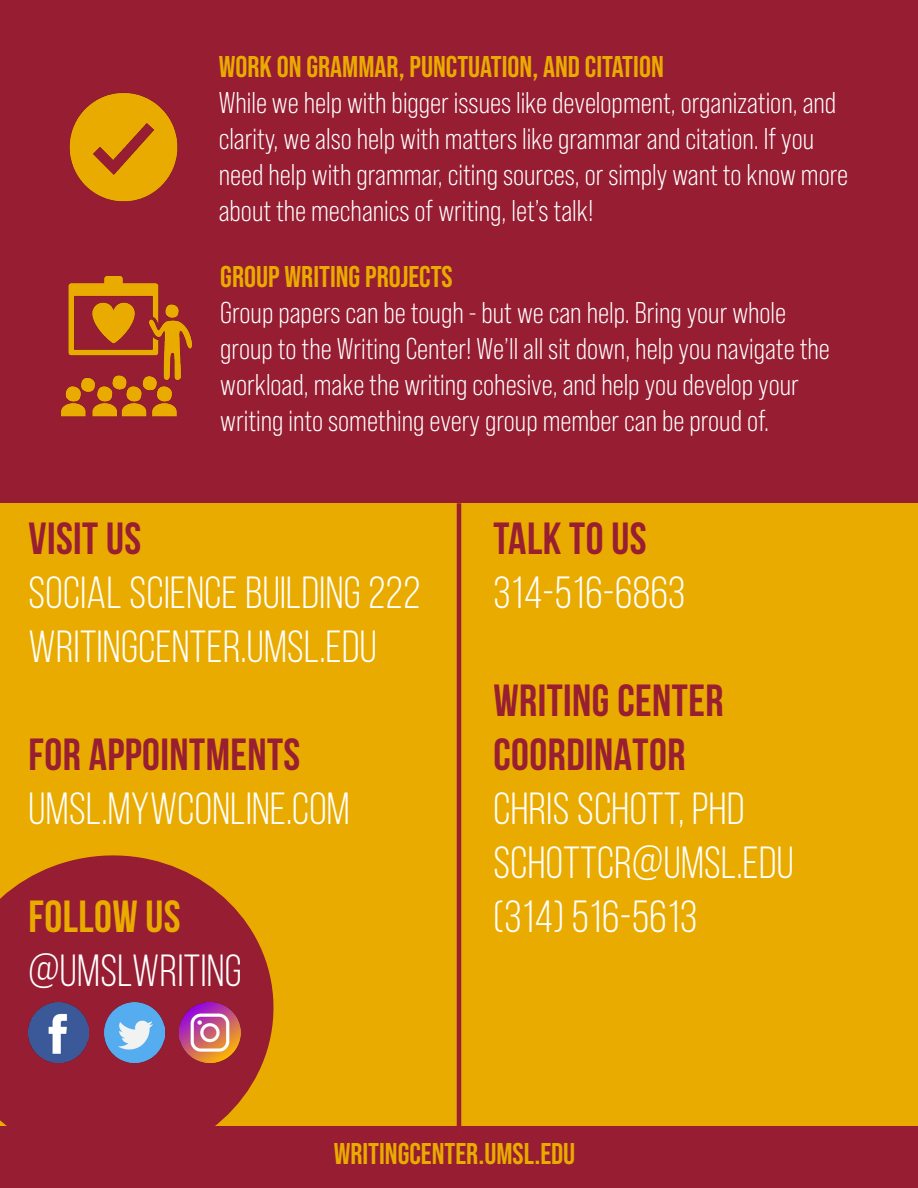
<style>
.page{position:relative;width:918px;height:1188px;background:#fff}
.page>*{position:absolute;margin:0;border:0;box-sizing:border-box;transform-origin:0 0}
.t1{font:45px "Bebas Neue";letter-spacing:.01em;color:#fff}
.t2{font:700 45px "Bebas Neue";letter-spacing:.01em;color:#981e32}
.t3{font:700 45px "Bebas Neue";letter-spacing:.01em;color:#eaab00}
.t4{font:30px/36px "Bebas Neue Pro";color:#fff}
.t5{font:700 30px "Bebas Neue Pro";color:#eaab00}
</style>
<div class="page">
<div style="left:0;top:0;width:918px;height:503px;background:#971d32"></div>
<div style="left:0;top:1125px;width:918px;height:63px;background:#971d32"></div>
<div style="left:0;top:503px;width:918px;height:622px;background:#eaab00"></div>
<hr style="left:457px;top:503px;width:4px;height:631px;background:#981e32">
<img style="left:69px;top:92px;width:109px;height:110px">
<svg style="left:0;top:855px;width:279px;height:271px;fill:#971d32"></svg>
<img style="left:61px;top:276px;width:131px;height:141px">
<img style="left:180px;top:1002px;width:60px;height:60px">
<img style="left:29px;top:1002px;width:60px;height:60px">
<img style="left:104px;top:1002px;width:60px;height:60px">
<p class="t5" style="left:219px;top:50px;width:447px">WORK ON GRAMMAR, PUNCTUATION, AND CITATION</p>
<p class="t4" style="left:219px;top:85px;width:631px">While we help with bigger issues like development, organization, and clarity, we also help with matters like grammar and citation. If you need help with grammar, citing sources, or simply want to know more about the mechanics of writing, let’s talk!</p>
<p class="t5" style="left:220px;top:259px;width:234px">GROUP WRITING PROJECTS</p>
<p class="t4" style="left:220px;top:294px;width:611px">Group papers can be tough - but we can help. Bring your whole group to the Writing Center! We’ll all sit down, help you navigate the workload, make the writing cohesive, and help you develop your writing into something every group member can be proud of.</p>
<p class="t2" style="left:29px;top:514px;width:114px">VISIT US</p>
<p class="t1" style="left:29px;top:569px;width:393px">SOCIAL SCIENCE BUILDING 222</p>
<p class="t1" style="left:29px;top:623px;width:350px">WRITINGCENTER.UMSL.EDU</p>
<p class="t2" style="left:29px;top:730px;width:273px">FOR APPOINTMENTS</p>
<p class="t1" style="left:29px;top:785px;width:323px">UMSL.MYWCONLINE.COM</p>
<p class="t3" style="left:29px;top:892px;width:154px">FOLLOW US</p>
<p class="t1" style="left:29px;top:947px;width:215px">@UMSLWRITING</p>
<p class="t2" style="left:493px;top:514px;width:155px">TALK TO US</p>
<p class="t1" style="left:493px;top:569px;width:193px">314-516-6863</p>
<p class="t2" style="left:493px;top:676px;width:231px">WRITING CENTER</p>
<p class="t2" style="left:493px;top:730px;width:193px">COORDINATOR</p>
<p class="t1" style="left:493px;top:785px;width:252px">CHRIS SCHOTT, PHD</p>
<p class="t1" style="left:493px;top:839px;width:302px">SCHOTTCR@UMSL.EDU</p>
<p class="t1" style="left:493px;top:893px;width:205px">(314) 516-5613</p>
<p class="t5" style="left:334px;top:1136px;width:243px">WRITINGCENTER.UMSL.EDU</p>
</div>
